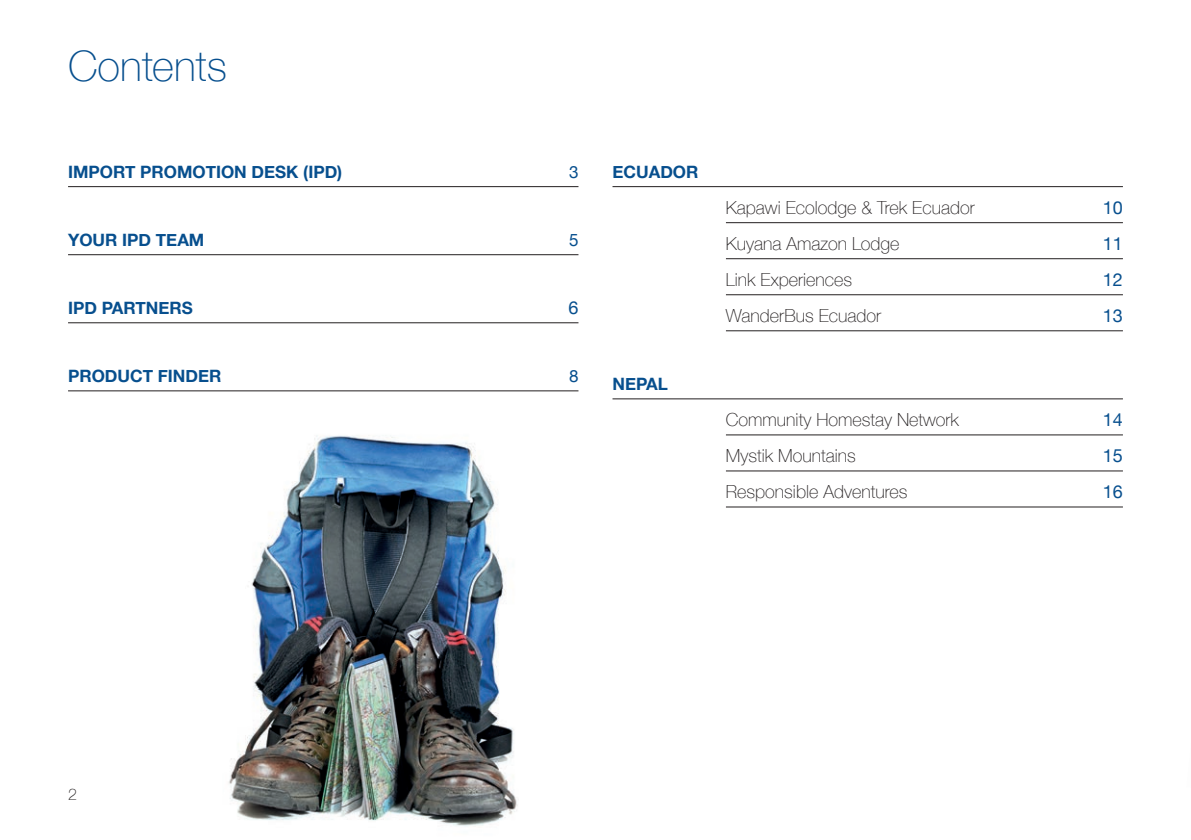
<style>
.page{position:relative;width:1191px;height:840px;background:#fff}
.page>*{position:absolute;margin:0;border:0;box-sizing:border-box;transform-origin:0 0}
.t1{font:100 42px "Helvetica Neue";color:#074f8e}
.t2{font:100 18px "Helvetica Neue";color:#231f20}
.t3{font:18px "Helvetica Neue";color:#074f8e}
.t4{font:700 17px "Helvetica Neue";color:#074f8e}
.t5{font:17px "Helvetica Neue";color:#074f8e}
.t6{font:100 16px "Helvetica Neue";color:#231f20}
</style>
<div class="page">
<img style="left:229px;top:435px;width:289px;height:391px">
<hr style="left:68px;top:186px;width:510px;height:1px;background:#231f20">
<hr style="left:68px;top:254px;width:510px;height:1px;background:#231f20">
<hr style="left:68px;top:322px;width:510px;height:1px;background:#231f20">
<hr style="left:68px;top:390px;width:510px;height:1px;background:#231f20">
<hr style="left:612px;top:186px;width:511px;height:1px;background:#231f20">
<hr style="left:726px;top:222px;width:397px;height:1px;background:#231f20">
<hr style="left:726px;top:258px;width:397px;height:1px;background:#231f20">
<hr style="left:726px;top:294px;width:397px;height:1px;background:#231f20">
<hr style="left:726px;top:330px;width:397px;height:1px;background:#231f20">
<hr style="left:612px;top:398px;width:511px;height:1px;background:#231f20">
<hr style="left:726px;top:434px;width:397px;height:1px;background:#231f20">
<hr style="left:726px;top:470px;width:397px;height:1px;background:#231f20">
<hr style="left:726px;top:506px;width:397px;height:1px;background:#231f20">
<h1 class="t1" style="left:68px;top:34px;width:160px">Contents</h1>
<p class="t4" style="left:68px;top:158px;width:276px">IMPORT PROMOTION DESK (IPD)</p>
<p class="t5" style="left:569px;top:159px;width:11px">3</p>
<p class="t4" style="left:68px;top:226px;width:138px">YOUR IPD TEAM</p>
<p class="t5" style="left:569px;top:227px;width:11px">5</p>
<p class="t4" style="left:68px;top:294px;width:126px">IPD PARTNERS</p>
<p class="t3" style="left:568px;top:294px;width:12px">6</p>
<p class="t4" style="left:68px;top:362px;width:155px">PRODUCT FINDER</p>
<p class="t5" style="left:569px;top:363px;width:11px">8</p>
<p class="t4" style="left:612px;top:158px;width:87px">ECUADOR</p>
<p class="t4" style="left:612px;top:370px;width:57px">NEPAL</p>
<p class="t2" style="left:726px;top:194px;width:250px">Kapawi Ecolodge &amp; Trek Ecuador</p>
<p class="t3" style="left:1102px;top:194px;width:22px">10</p>
<p class="t2" style="left:726px;top:230px;width:175px">Kuyana Amazon Lodge</p>
<p class="t3" style="left:1102px;top:230px;width:22px">11</p>
<p class="t2" style="left:726px;top:266px;width:128px">Link Experiences</p>
<p class="t3" style="left:1102px;top:266px;width:22px">12</p>
<p class="t2" style="left:726px;top:302px;width:157px">WanderBus Ecuador</p>
<p class="t3" style="left:1102px;top:302px;width:22px">13</p>
<p class="t2" style="left:726px;top:406px;width:234px">Community Homestay Network</p>
<p class="t3" style="left:1102px;top:406px;width:22px">14</p>
<p class="t2" style="left:726px;top:442px;width:131px">Mystik Mountains</p>
<p class="t3" style="left:1102px;top:442px;width:22px">15</p>
<p class="t2" style="left:726px;top:478px;width:183px">Responsible Adventures</p>
<p class="t3" style="left:1102px;top:478px;width:22px">16</p>
<p class="t6" style="left:68px;top:782px;width:10px">2</p>
</div>
